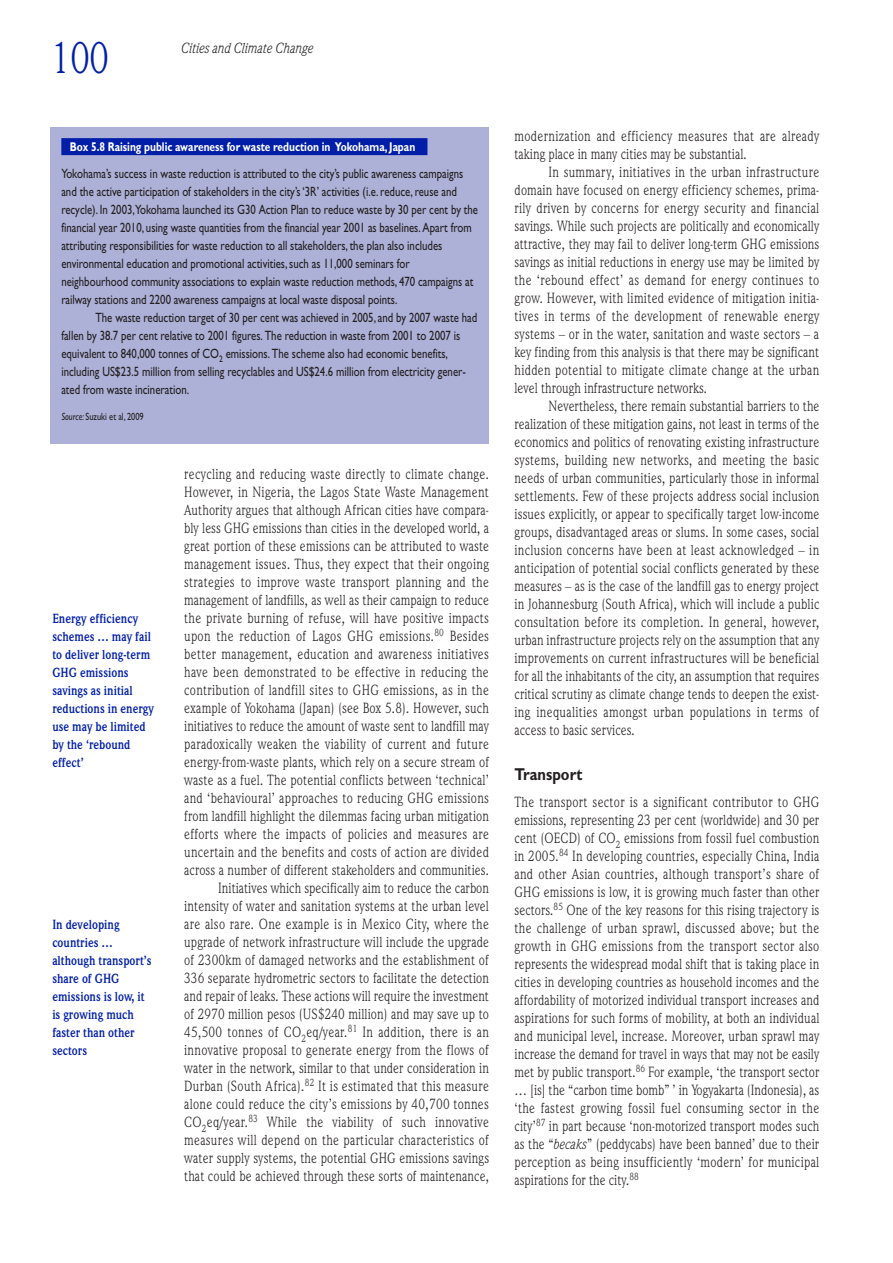
<style>
.page{position:relative;width:893px;height:1263px;background:#fff}
.page>*{position:absolute;margin:0;border:0;box-sizing:border-box;transform-origin:0 0}
.t1{font:45px "Weidemann IT Cby BT";color:#001ea8;scale:.85 1}
.t2{font:700 17.25px "Gill Sans";color:#231f20;scale:.85 1}
.t3{font:15px/18px "Weidemann IT Cby BT";letter-spacing:.005em;color:#231f20;text-align:justify;scale:.85 1}
.t4{font:italic 15px "Weidemann IT Cby BT";color:#231f20;scale:.85 1}
.t5{font:13.5px "Gill Sans";color:#231f20;scale:.8 1}
.t6{font:700 13.5px/18px "Weidemann IT Cby BT";color:#001ea8;scale:.85 1}
.t7{font:700 12.75px "Gill Sans";color:#fff;scale:.8 1}
.t8{font:10.5px "Gill Sans";color:#231f20;scale:.8 1}
.s1{font-style:italic}
</style>
<div class="page">
<div style="left:51px;top:128px;width:438px;height:316px;background:#adb1d7"></div>
<div style="left:61px;top:138px;width:366px;height:17px;background:#001ea8"></div>
<p class="t1" style="left:51px;top:43px;width:70px">100</p>
<p class="t4" style="left:181px;top:43px;width:157px">Cities and Climate Change</p>
<p class="t7" style="left:70px;top:142px;width:433px">Box 5.8 Raising public awareness for waste reduction in Yokohama, Japan</p>
<p class="t5" style="left:61px;top:169px;width:504px">Yokohama’s success in waste reduction is attributed to the city’s public awareness campaigns</p>
<p class="t5" style="left:61px;top:187px;width:496px">and the active participation of stakeholders in the city’s ‘3R’ activities (i.e. reduce, reuse and</p>
<p class="t5" style="left:61px;top:205px;width:522px">recycle). In 2003,Yokohama launched its G30 Action Plan to reduce waste by 30 per cent by the</p>
<p class="t5" style="left:61px;top:223px;width:514px">financial year 2010, using waste quantities from the financial year 2001 as baselines. Apart from</p>
<p class="t5" style="left:61px;top:241px;width:478px">attributing responsibilities for waste reduction to all stakeholders, the plan also includes</p>
<p class="t5" style="left:61px;top:259px;width:437px">environmental education and promotional activities, such as 11,000 seminars for</p>
<p class="t5" style="left:61px;top:277px;width:516px">neighbourhood community associations to explain waste reduction methods, 470 campaigns at</p>
<p class="t5" style="left:61px;top:295px;width:421px">railway stations and 2200 awareness campaigns at local waste disposal points.</p>
<p class="t5" style="left:95px;top:313px;width:479px">The waste reduction target of 30 per cent was achieved in 2005, and by 2007 waste had</p>
<p class="t5" style="left:61px;top:331px;width:500px">fallen by 38.7 per cent relative to 2001 figures. The reduction in waste from 2001 to 2007 is</p>
<p class="t5" style="left:61px;top:349px;width:484px">equivalent to 840,000 tonnes of CO<sub>2</sub> emissions. The scheme also had economic benefits,</p>
<p class="t5" style="left:61px;top:367px;width:507px">including US$23.5 million from selling recyclables and US$24.6 million from electricity gener-</p>
<p class="t5" style="left:61px;top:385px;width:161px">ated from waste incineration.</p>
<p class="t8" style="left:61px;top:413px;width:105px"><span class="s1">Source:</span> Suzuki et al, 2009</p>
<p class="t6" style="left:52px;top:610px;width:121px">Energy efficiency schemes … may fail to deliver long-term<br>GHG emissions savings as initial reductions in energy use may be limited by the ‘rebound effect’</p>
<p class="t6" style="left:52px;top:916px;width:118px">In developing countries … although transport’s share of GHG emissions is low, it is growing much faster than other sectors</p>
<p class="t3" style="left:184px;top:466px;width:360px">recycling and reducing waste directly to climate change.<br>However, in Nigeria, the Lagos State Waste Management Authority argues that although African cities have compara&shy;bly less GHG emissions than cities in the developed world, a great portion of these emissions can be attributed to waste management issues. Thus, they expect that their ongoing strategies to improve waste transport planning and the management of landfills, as well as their campaign to reduce the private burning of refuse, will have positive impacts upon the reduction of Lagos GHG emissions.<sup>80</sup> Besides better management, education and awareness initiatives have been demonstrated to be effective in reducing the contribution of landfill sites to GHG emissions, as in the example of Yokohama (Japan) (see Box 5.8). However, such initiatives to reduce the amount of waste sent to landfill may paradoxically weaken the viability of current and future energy-from-waste plants, which rely on a secure stream of waste as a fuel. The potential conflicts between ‘technical’ and ‘behavioural’ approaches to reducing GHG emissions from landfill highlight the dilemmas facing urban mitigation efforts where the impacts of policies and measures are uncertain and the benefits and costs of action are divided across a number of different stakeholders and communities.</p>
<p class="t3" style="left:184px;top:880px;width:360px;text-indent:34px">Initiatives which specifically aim to reduce the carbon intensity of water and sanitation systems at the urban level are also rare. One example is in Mexico City, where the upgrade of network infrastructure will include the upgrade of 2300km of damaged networks and the establishment of 336 separate hydrometric sectors to facilitate the detection and repair of leaks. These actions will require the investment of 2970 million pesos (US$240 million) and may save up to 45,500 tonnes of CO<sub>2</sub>eq/year.<sup>81</sup> In addition, there is an innovative proposal to generate energy from the flows of water in the network, similar to that under consideration in Durban (South Africa).<sup>82</sup> It is estimated that this measure alone could reduce the city’s emissions by 40,700 tonnes CO<sub>2</sub>eq/year.<sup>83</sup> While the viability of such innovative measures will depend on the particular characteristics of water supply systems, the potential GHG emissions savings that could be achieved through these sorts of maintenance,</p>
<p class="t3" style="left:514px;top:128px;width:360px">modernization and efficiency measures that are already taking place in many cities may be substantial.</p>
<p class="t3" style="left:514px;top:164px;width:360px;text-indent:34px">In summary, initiatives in the urban infrastructure domain have focused on energy efficiency schemes, prima&shy;rily driven by concerns for energy security and financial savings. While such projects are politically and economically attractive, they may fail to deliver long-term GHG emissions savings as initial reductions in energy use may be limited by the ‘rebound effect’ as demand for energy continues to grow. However, with limited evidence of mitigation initia&shy;tives in terms of the development of renewable energy systems – or in the water, sanitation and waste sectors – a key finding from this analysis is that there may be significant hidden potential to mitigate climate change at the urban level through infrastructure networks.</p>
<p class="t3" style="left:514px;top:398px;width:360px;text-indent:34px">Nevertheless, there remain substantial barriers to the realization of these mitigation gains, not least in terms of the economics and politics of renovating existing infrastructure systems, building new networks, and meeting the basic needs of urban communities, particularly those in informal settlements. Few of these projects address social inclusion issues explicitly, or appear to specifically target low-income groups, disadvantaged areas or slums. In some cases, social inclusion concerns have been at least acknowledged – in anticipation of potential social conflicts generated by these measures – as is the case of the landfill gas to energy project in Johannesburg (South Africa), which will include a public consultation before its completion. In general, however, urban infrastructure projects rely on the assumption that any improvements on current infrastructures will be beneficial for all the inhabitants of the city, an assumption that requires critical scrutiny as climate change tends to deepen the exist&shy;ing inequalities amongst urban populations in terms of access to basic services.</p>
<h4 class="t2" style="left:514px;top:768px;width:81px">Transport</h4>
<p class="t3" style="left:514px;top:794px;width:360px">The transport sector is a significant contributor to GHG emissions, representing 23 per cent (worldwide) and 30 per cent (OECD) of CO<sub>2</sub> emissions from fossil fuel combustion in 2005.<sup>84</sup> In developing countries, especially China, India and other Asian countries, although transport’s share of GHG emissions is low, it is growing much faster than other sectors.<sup>85</sup> One of the key reasons for this rising trajectory is the challenge of urban sprawl, discussed above; but the growth in GHG emissions from the transport sector also represents the widespread modal shift that is taking place in cities in developing countries as household incomes and the affordability of motorized individual transport increases and aspirations for such forms of mobility, at both an individual and municipal level, increase. Moreover, urban sprawl may increase the demand for travel in ways that may not be easily met by public transport.<sup>86</sup> For example, ‘the transport sector … [is] the “carbon time bomb” ’ in Yogyakarta (Indonesia), as ‘the fastest growing fossil fuel consuming sector in the city’<sup>87</sup> in part because ‘non-motorized transport modes such as the “<span class="s1">becaks</span>” (peddycabs) have been banned’ due to their perception as being insufficiently ‘modern’ for municipal aspirations for the city.<sup>88</sup></p>
</div>
